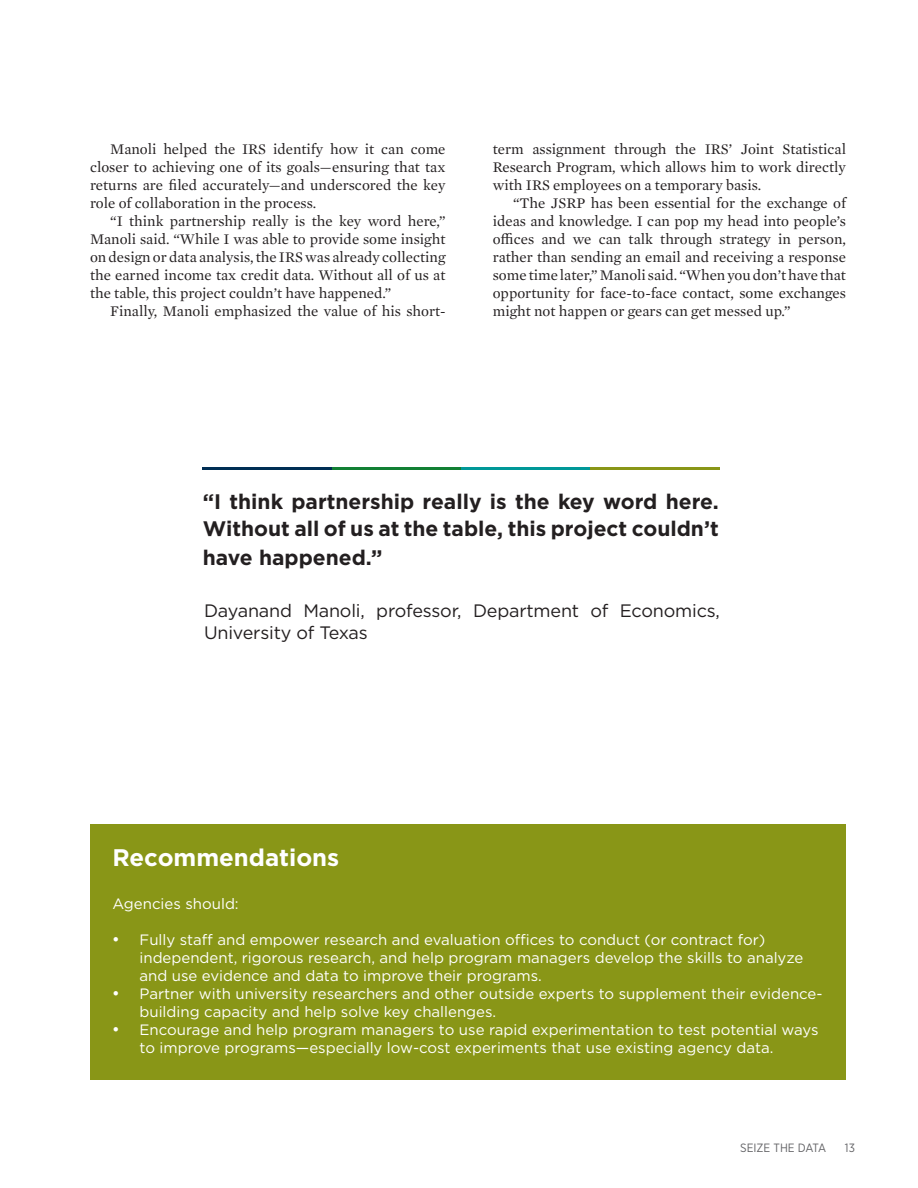
<style>
.page{position:relative;width:918px;height:1188px;background:#fff}
.page>*{position:absolute;margin:0;border:0;box-sizing:border-box;transform-origin:0 0}
.t1{font:700 24px "Gotham";color:#fff}
.Body_Copy{font:700 21px/27.9px "Gotham";color:#231f20;text-align:justify}
.Body_Copy-2{font:18px/21.6px "Gotham";letter-spacing:-.01em;color:#231f20}
.t2{font:15px/18px "Mercury Text G1";color:#231f20;text-align:justify}
.t3{font:15px/18px "Gotham";color:#fff}
.t4{font:12px "Gotham Narrow";color:#636366}
</style>
<div class="page">
<div style="left:90px;top:824px;width:756px;height:256px;background:#899617"></div>
<hr style="left:332px;top:467px;width:129px;height:3px;background:#118034">
<hr style="left:461px;top:467px;width:129px;height:3px;background:#009898">
<hr style="left:590px;top:467px;width:129px;height:3px;background:#899617">
<hr style="left:202px;top:467px;width:130px;height:3px;background:#002e54">
<p class="t2" style="left:90px;top:139px;width:357px;text-indent:20px">Manoli helped the IRS identify how it can come closer to achieving one of its goals—ensuring that tax returns are filed accurately—and underscored the key role of collaboration in the process.</p>
<p class="t2" style="left:90px;top:211px;width:357px;text-indent:20px">“I think partnership really is the key word here,” Manoli said. “While I was able to provide some insight on design or data analysis, the IRS was already collecting the earned income tax credit data. Without all of us at the table, this project couldn’t have happened.”</p>
<p class="t2" style="left:110px;top:301px;width:337px">Finally, Manoli emphasized the value of his short-</p>
<p class="t2" style="left:493px;top:139px;width:355px">term assignment through the IRS’ Joint Statistical Research Program, which allows him to work directly with IRS employees on a temporary basis.</p>
<p class="t2" style="left:493px;top:193px;width:355px;text-indent:20px">“The JSRP has been essential for the exchange of ideas and knowledge. I can pop my head into people’s offices and we can talk through strategy in person, rather than sending an email and receiving a response some time later,” Manoli said. “When you don’t have that opportunity for face-to-face contact, some exchanges might not happen or gears can get messed up.”</p>
<p class="Body_Copy" style="left:203px;top:488px;width:518px">“I think partnership really is the key word here.<br>Without all of us at the table, this project couldn’t have happened.”</p>
<p class="Body_Copy-2" style="left:204px;top:600px;width:518px">Dayanand Manoli, professor, Department of Economics,<br>University of Texas</p>
<p class="t1" style="left:112px;top:842px;width:228px">Recommendations</p>
<p class="t3" style="left:112px;top:895px;width:128px">Agencies should:</p>
<p class="t3" style="left:140px;top:931px;width:665px;text-indent:-27px">• Fully staff and empower research and evaluation offices to conduct (or contract for) independent, rigorous research, and help program managers develop the skills to analyze and use evidence and data to improve their programs.</p>
<p class="t3" style="left:140px;top:985px;width:685px;text-indent:-27px">• Partner with university researchers and other outside experts to supplement their evidence&shy;building capacity and help solve key challenges.</p>
<p class="t3" style="left:140px;top:1021px;width:681px;text-indent:-27px">• Encourage and help program managers to use rapid experimentation to test potential ways to improve programs—especially low-cost experiments that use existing agency data.</p>
<p class="t4" style="left:740px;top:1140px;width:88px">SEIZE THE DATA</p>
<p class="t4" style="left:845px;top:1140px;width:12px">13</p>
</div>
